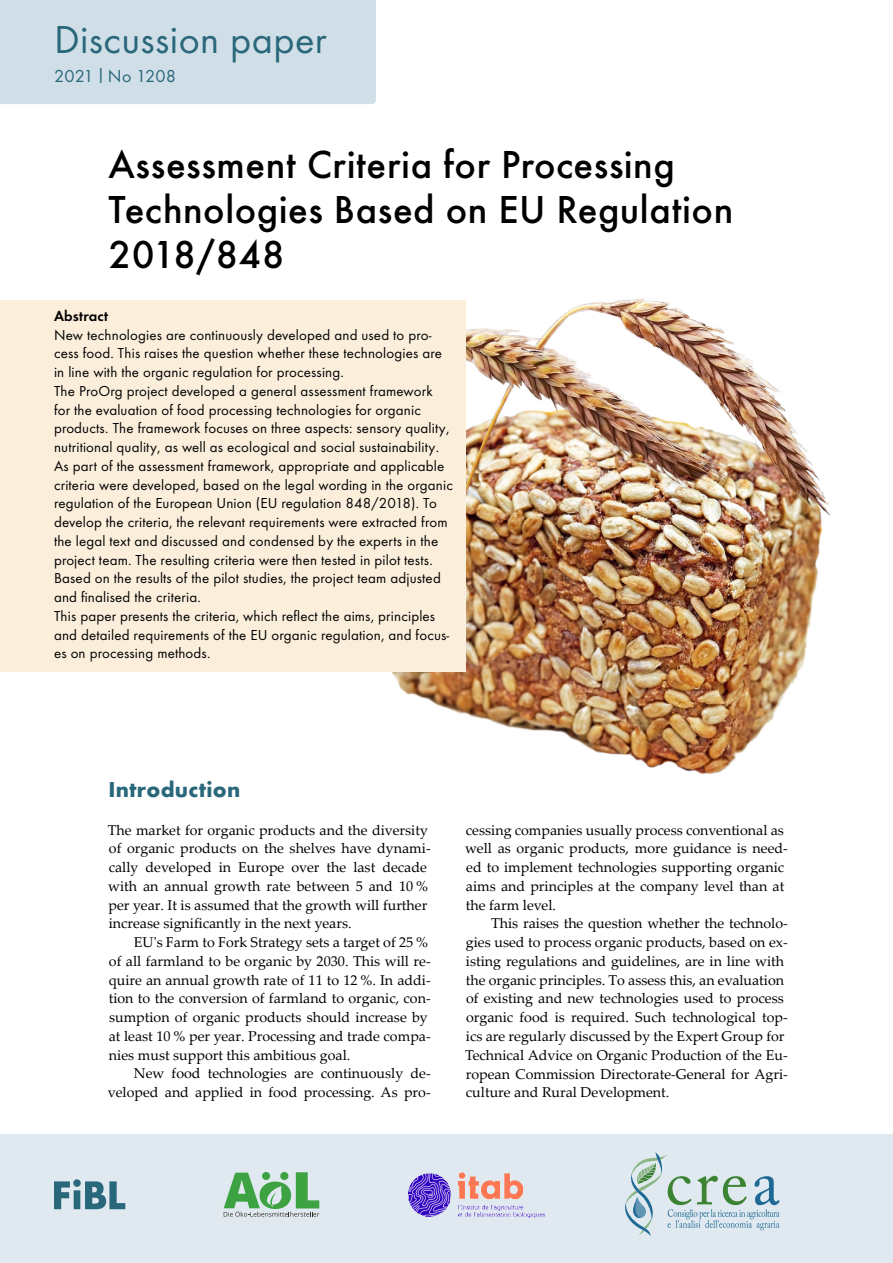
<style>
.page{position:relative;width:893px;height:1263px;background:#fff}
.page>*{position:absolute;margin:0;border:0;box-sizing:border-box;transform-origin:0 0}
.t1{font:500 40.5px/45px "Function Pro";letter-spacing:.01em;color:#000}
.t2{font:40.5px "Function Pro";letter-spacing:.01em;color:#29677b}
.t3{font:700 22.5px "Function Pro";letter-spacing:.015em;color:#29677b}
.t4{font:18px "Function Pro";letter-spacing:.01em;color:#29677b}
.t5{font:15px/18.8px "Function Pro";letter-spacing:.01em;color:#000}
.t6{font:600 15px "Function Pro";letter-spacing:.01em;color:#000}
.t7{font:14.25px/18.8px "Palatino Linotype";color:#000}
</style>
<div class="page">
<div style="left:0;top:1135px;width:893px;height:128px;background:#dfe9ef"></div>
<svg style="left:54px;top:1179px;width:71px;height:30px"></svg>
<img style="left:304px;top:545px;width:516px;height:229px">
<div style="left:0;top:0;width:376px;height:104px;background:#d0dee7"></div>
<img style="left:466px;top:298px;width:365px;height:247px">
<div style="left:0;top:300px;width:466px;height:34px;background:#fbefdc"></div>
<div style="left:0;top:319px;width:466px;height:71px;background:#fbefdc"></div>
<div style="left:0;top:375px;width:466px;height:240px;background:#fbefdc"></div>
<div style="left:0;top:600px;width:466px;height:71px;background:#fbefdc"></div>
<img style="left:408px;top:1172px;width:116px;height:45px">
<svg style="left:224px;top:1172px;width:95px;height:45px"></svg>
<svg style="left:625px;top:1152px;width:154px;height:84px"></svg>
<h1 class="t2" style="left:54px;top:16px;width:274px">Discussion paper</h1>
<p class="t4" style="left:54px;top:65px;width:124px">2021 |No 1208</p>
<h1 class="t1" style="left:108px;top:142px;width:626px">Assessment Criteria for Processing<br>Technologies Based on EU Regulation<br>2018/848</h1>
<p class="t6" style="left:54px;top:307px;width:56px">Abstract</p>
<p class="t5" style="left:54px;top:325px;width:400px">New technologies are continuously developed and used to pro&shy;cess food. This raises the question whether these technologies are in line with the organic regulation for processing.<br>The ProOrg project developed a general assessment framework<br>for the evaluation of food processing technologies for organic products. The framework focuses on three aspects: sensory quality, nutritional quality, as well as ecological and social sustainability.<br>As part of the assessment framework, appropriate and applicable criteria were developed, based on the legal wording in the organic regulation of the European Union (EU regulation 848/2018). To develop the criteria, the relevant requirements were extracted from the legal text and discussed and condensed by the experts in the project team. The resulting criteria were then tested in pilot tests.<br>Based on the results of the pilot studies, the project team adjusted and finalised the criteria.<br>This paper presents the criteria, which reflect the aims, principles and detailed requirements of the EU organic regulation, and focus&shy;es on processing methods.</p>
<h2 class="t3" style="left:108px;top:776px;width:133px">Introduction</h2>
<p class="t7" style="left:108px;top:820px;width:324px">The market for organic products and the diversity of organic products on the shelves have dynami&shy;cally developed in Europe over the last decade with an annual growth rate between 5 and 10 % per year. It is assumed that the growth will further increase significantly in the next years.</p>
<p class="t7" style="left:109px;top:932px;width:324px;text-indent:25px">EU's Farm to Fork Strategy sets a target of 25 % of all farmland to be organic by 2030. This will re&shy;quire an annual growth rate of 11 to 12 %. In addi&shy;tion to the conversion of farmland to organic, con&shy;sumption of organic products should increase by at least 10 % per year. Processing and trade compa&shy;nies must support this ambitious goal.</p>
<p class="t7" style="left:108px;top:1064px;width:324px;text-align:right">New food technologies are continuously de&shy;veloped and applied in food processing. As pro-</p>
<p class="t7" style="left:465px;top:820px;width:324px">cessing companies usually process conventional as well as organic products, more guidance is need&shy;ed to implement technologies supporting organic aims and principles at the company level than at the farm level.</p>
<p class="t7" style="left:465px;top:914px;width:324px;text-indent:26px">This raises the question whether the technolo&shy;gies used to process organic products, based on ex&shy;isting regulations and guidelines, are in line with the organic principles. To assess this, an evaluation of existing and new technologies used to process organic food is required. Such technological top&shy;ics are regularly discussed by the Expert Group for Technical Advice on Organic Production of the Eu&shy;ropean Commission Directorate-General for Agri&shy;culture and Rural Development.</p>
</div>
